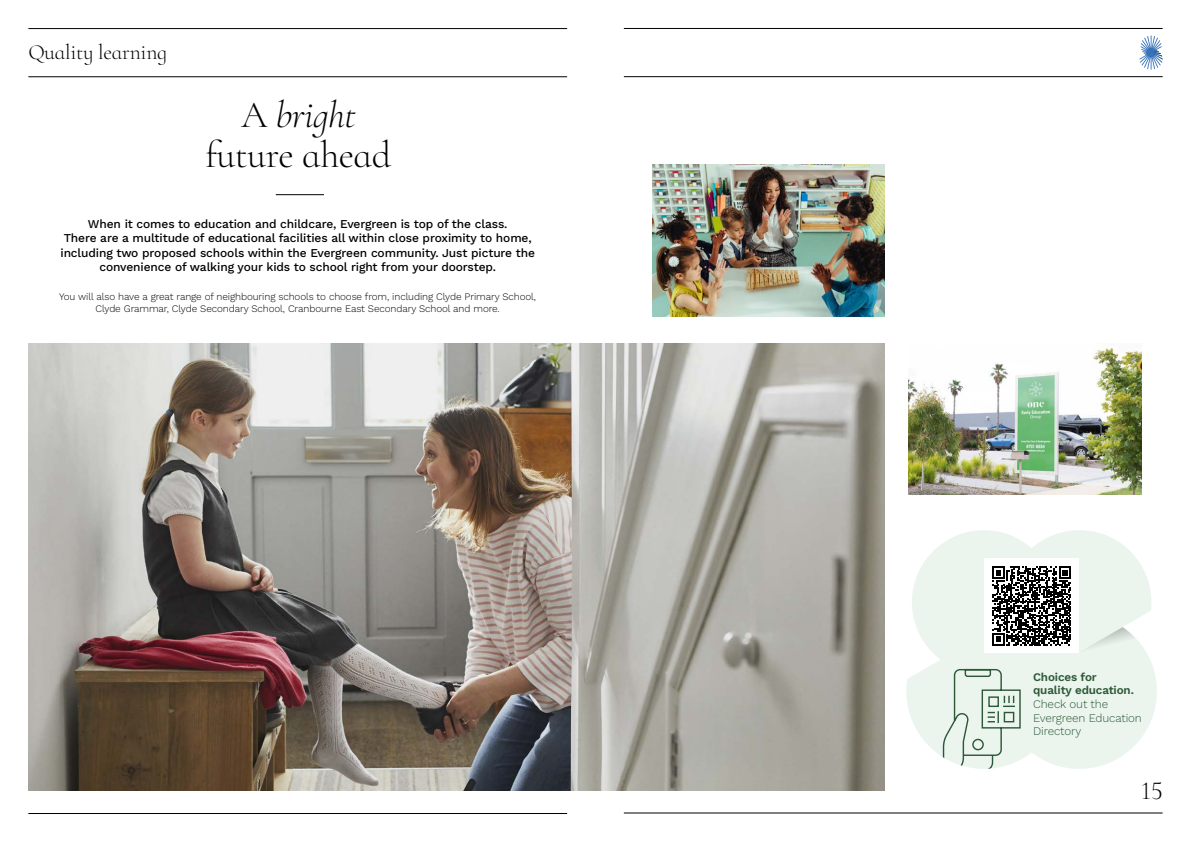
<style>
.page{position:relative;width:1191px;height:842px;background:#fff}
.page>*{position:absolute;margin:0;border:0;box-sizing:border-box;transform-origin:0 0}
.t1{font:300 38px/40px "Cormorant Infant";letter-spacing:-.01em;color:#000;text-align:center}
.t2{font:300 26px "Cormorant Infant";color:#000}
.t3{font:300 21.5px "Cormorant Infant";letter-spacing:-.01em;color:#000}
.t4{font:500 12px/14.4px "Work Sans";letter-spacing:-.01em;color:#000;text-align:center}
.t5{font:11.6px/13.6px "Work Sans";letter-spacing:-.01em;color:#2d5837}
.t6{font:600 11.6px/13.6px "Work Sans";letter-spacing:-.01em;color:#2d5837}
.t7{font:10px/12px "Work Sans";letter-spacing:-.01em;color:#000;text-align:center}
.s1{font-style:italic}
</style>
<div class="page">
<hr style="left:624px;top:813px;width:538px;height:1px;background:#000">
<svg style="left:1139px;top:36px;width:23px;height:34px"></svg>
<hr style="left:624px;top:28px;width:538px;height:1px;background:#000">
<hr style="left:624px;top:76px;width:538px;height:1px;background:#000">
<hr style="left:28px;top:28px;width:539px;height:1px;background:#000">
<hr style="left:28px;top:77px;width:539px;height:1px;background:#000">
<hr style="left:28px;top:813px;width:539px;height:1px;background:#000">
<img style="left:652px;top:164px;width:232px;height:152px">
<img style="left:28px;top:343px;width:856px;height:448px">
<hr style="left:276px;top:194px;width:48px;height:1px;background:#000">
<img style="left:909px;top:343px;width:232px;height:152px">
<svg style="left:906px;top:530px;width:251px;height:239px;fill:#ebf5ee"></svg>
<svg style="left:942px;top:668px;width:79px;height:101px;background:#d5e2d8"></svg>
<svg style="left:1079px;top:627px;width:76px;height:47px"></svg>
<div style="left:984px;top:559px;width:94px;height:94px;background:#fff"></div>
<svg style="left:992px;top:566px;width:79px;height:79px"></svg>
<h3 class="t3" style="left:28px;top:39px;width:140px">Quality learning</h3>
<h1 class="t1" style="left:205px;top:95px;width:187px">A <span class="s1">bright </span>future ahead</h1>
<p class="t4" style="left:60px;top:216px;width:476px">When it comes to education and childcare, Evergreen is top of the class.<br>There are a multitude of educational facilities all within close proximity to home, including two proposed schools within the Evergreen community. Just picture the convenience of walking your kids to school right from your doorstep.</p>
<p class="t7" style="left:59px;top:290px;width:478px">You will also have a great range of neighbouring schools to choose from, including Clyde Primary School,<br>Clyde Grammar, Clyde Secondary School, Cranbourne East Secondary School and more.</p>
<p class="t6" style="left:1033px;top:670px;width:102px">Choices for quality education.</p>
<p class="t5" style="left:1033px;top:697px;width:110px">Check out the<br>Evergreen Education<br>Directory</p>
<h2 class="t2" style="left:1140px;top:775px;width:23px">15</h2>
</div>
